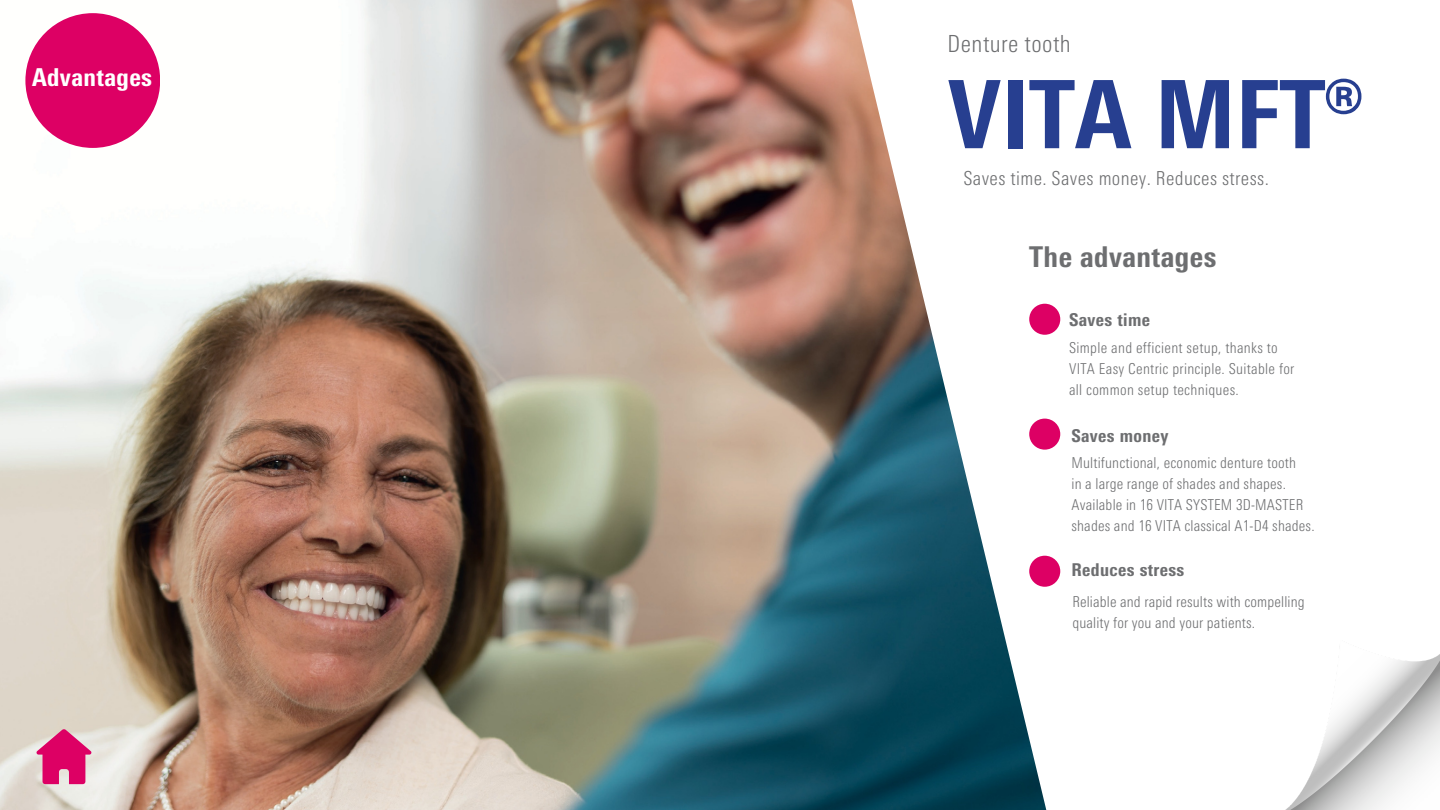
<style>
.page{position:relative;width:1440px;height:810px;background:#fff}
.page>*{position:absolute;margin:0;border:0;box-sizing:border-box;transform-origin:0 0}
.t1{font:800 condensed 94.3px "Univers Next Pro";color:#273f90}
.t2{font:800 condensed 28.6px "Univers Next Pro";letter-spacing:.015em;color:#6d6e70}
.t3{font:800 condensed 24.6px "Univers Next Pro";letter-spacing:.015em;color:#fff}
.t4{font:300 condensed 23.6px "Univers Next Pro";letter-spacing:.02em;color:#6d6e70}
.t5{font:300 condensed 19.2px "Univers Next Pro";letter-spacing:.02em;color:#6d6e70}
.t6{font:800 condensed 17.6px "Univers Next Pro";letter-spacing:.02em;color:#6d6e70}
.t7{font:300 condensed 15px "Univers Next Pro";letter-spacing:.01em;color:#6d6e70}
</style>
<div class="page">
<img style="left:0;top:0;width:1046px;height:810px">
<img style="left:1285px;top:654px;width:155px;height:156px">
<div style="left:25px;top:13px;width:135px;height:135px;background:#dd0064;border-radius:50%"></div>
<div style="left:1029px;top:304px;width:31px;height:31px;background:#dd0064;border-radius:50%"></div>
<div style="left:1029px;top:419px;width:31px;height:31px;background:#dd0064;border-radius:50%"></div>
<div style="left:1029px;top:556px;width:31px;height:31px;background:#dd0064;border-radius:50%"></div>
<svg style="left:36px;top:729px;width:56px;height:55px;background:#df5590"></svg>
<p class="t3" style="left:32px;top:68px;width:122px">Advantages</p>
<p class="t4" style="left:948px;top:35px;width:125px">Denture tooth</p>
<p class="t1" style="left:948px;top:77px;width:416px">VITA MFT®</p>
<p class="t5" style="left:963px;top:170px;width:307px">Saves time. Saves money. Reduces stress.</p>
<p class="t2" style="left:1029px;top:246px;width:189px">The advantages</p>
<p class="t6" style="left:1069px;top:313px;width:83px">Saves time</p>
<p class="t7" style="left:1069px;top:342px;width:210px">Simple and efficient setup, thanks to</p>
<p class="t7" style="left:1069px;top:363px;width:227px">VITA Easy Centric principle. Suitable for</p>
<p class="t7" style="left:1069px;top:384px;width:171px">all common setup techniques.</p>
<p class="t6" style="left:1071px;top:428px;width:99px">Saves money</p>
<p class="t7" style="left:1071px;top:456px;width:226px">Multifunctional, economic denture tooth</p>
<p class="t7" style="left:1071px;top:477px;width:216px">in a large range of shades and shapes.</p>
<p class="t7" style="left:1071px;top:498px;width:233px">Available in 16 VITA SYSTEM 3D-MASTER</p>
<p class="t7" style="left:1071px;top:519px;width:245px">shades and 16 VITA classical A1-D4 shades.</p>
<p class="t6" style="left:1071px;top:563px;width:114px">Reduces stress</p>
<p class="t7" style="left:1072px;top:596px;width:234px">Reliable and rapid results with compelling</p>
<p class="t7" style="left:1072px;top:617px;width:184px">quality for you and your patients.</p>
</div>
